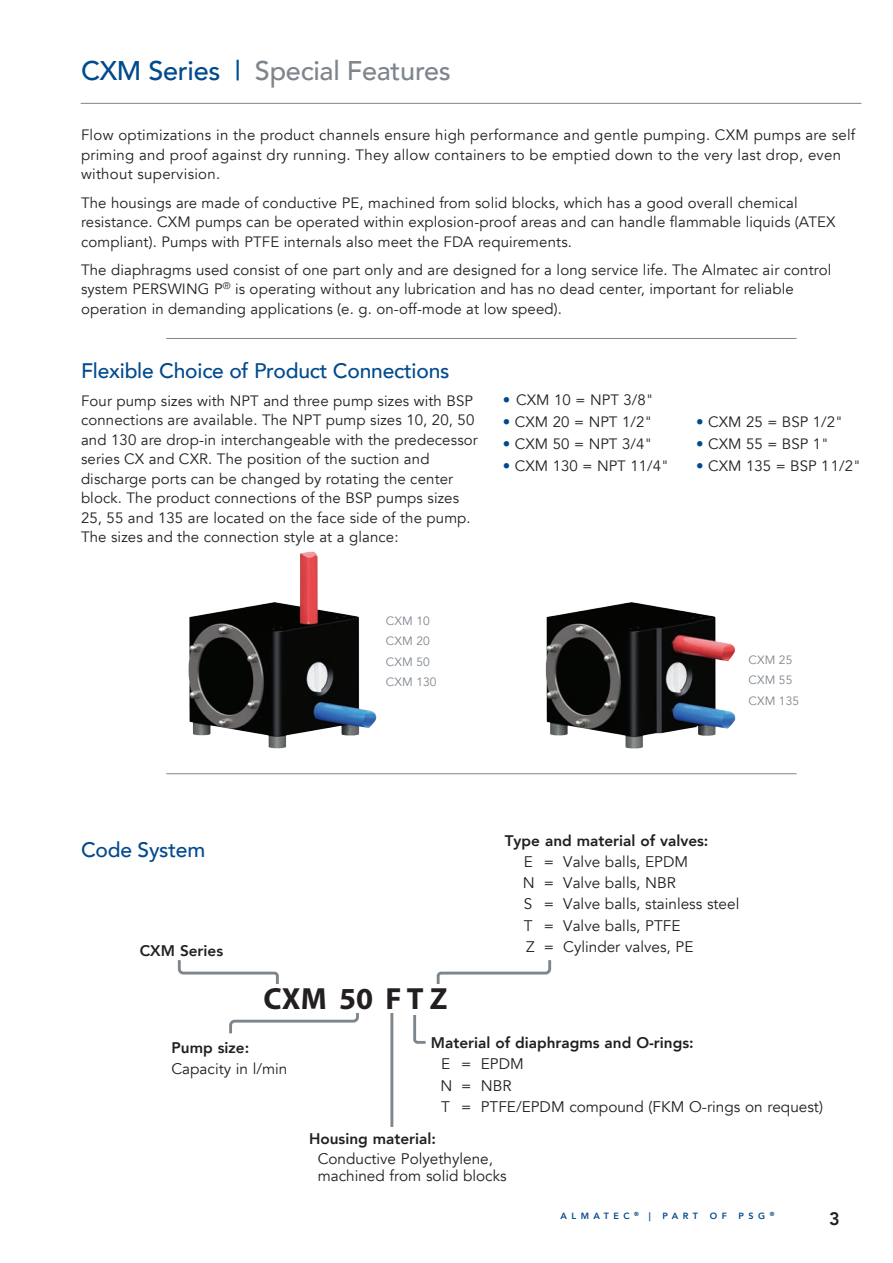
<style>
.page{position:relative;width:893px;height:1263px;background:#fff}
.page>*{position:absolute;margin:0;border:0;box-sizing:border-box;transform-origin:0 0}
.t1{font:700 30.75px "Myriad Pro";color:#231f20}
.t2{font:500 27px "Avenir";letter-spacing:-.01em;color:#7e868d}
.t3{font:500 21px "Avenir";letter-spacing:-.01em;color:#004a8d}
.t4{font:800 18px "Avenir";color:#231f20}
.t5{font:15.3px/21.5px "Avenir";color:#231f20}
.t6{font:800 15.3px "Avenir";color:#231f20}
.t7{font:15px/19.5px "Avenir";letter-spacing:.01em;color:#231f20}
.t8{font:12px/20.4px "Avenir";letter-spacing:.01em;color:#7e868d}
.t9{font:800 9px "Avenir";letter-spacing:.5em;color:#004a8d}
.s1{color:#004a8d}
</style>
<div class="page">
<hr style="left:81px;top:103px;width:780px;height:1px;background:#7e868d">
<hr style="left:166px;top:338px;width:631px;height:1px;background:#7e868d">
<hr style="left:166px;top:773px;width:631px;height:1px;background:#7e868d">
<svg style="left:177px;top:960px;width:102px;height:24px"></svg>
<svg style="left:436px;top:960px;width:116px;height:24px"></svg>
<svg style="left:229px;top:1013px;width:130px;height:21px"></svg>
<hr style="left:390px;top:1013px;width:3px;height:114px;background:#7e868d">
<svg style="left:413px;top:1015px;width:13px;height:29px"></svg>
<img style="left:516px;top:602px;width:234px;height:173px">
<img style="left:188px;top:551px;width:189px;height:198px">
<h2 class="t2" style="left:81px;top:48px;width:371px"><span class="s1">CXM Series |</span> Special Features</h2>
<p class="t7" style="left:81px;top:126px;width:776px">Flow optimizations in the product channels ensure high performance and gentle pumping. CXM pumps are self priming and proof against dry running. They allow containers to be emptied down to the very last drop, even without supervision.</p>
<p class="t7" style="left:81px;top:193px;width:756px">The housings are made of conductive PE, machined from solid blocks, which has a good overall chemical resistance. CXM pumps can be operated within explosion-proof areas and can handle flammable liquids (ATEX compliant). Pumps with PTFE internals also meet the FDA requirements.</p>
<p class="t7" style="left:81px;top:260px;width:752px">The diaphragms used consist of one part only and are designed for a long service life. The Almatec air control system PERSWING P<sup>®</sup> is operating without any lubrication and has no dead center, important for reliable operation in demanding applications (e. g. on-off-mode at low speed).</p>
<h3 class="t3" style="left:81px;top:352px;width:370px">Flexible Choice of Product Connections</h3>
<p class="t7" style="left:81px;top:391px;width:398px">Four pump sizes with NPT and three pump sizes with BSP connections are available. The NPT pump sizes 10, 20, 50 and 130 are drop-in interchangeable with the predecessor series CX and CXR. The position of the suction and discharge ports can be changed by rotating the center block. The product connections of the BSP pumps sizes 25, 55 and 135 are located on the face side of the pump.<br>The sizes and the connection style at a glance:</p>
<p class="t7" style="left:503px;top:391px;width:152px"><span class="s1">•</span> CXM 10 = NPT 3/8"</p>
<p class="t7" style="left:503px;top:413px;width:151px"><span class="s1">•</span> CXM 20 = NPT 1/2"</p>
<p class="t7" style="left:503px;top:434px;width:151px"><span class="s1">•</span> CXM 50 = NPT 3/4"</p>
<p class="t7" style="left:503px;top:456px;width:168px"><span class="s1">•</span> CXM 130 = NPT 11/4"</p>
<p class="t8" style="left:386px;top:611px;width:52px">CXM 10<br>CXM 20<br>CXM 50<br>CXM 130</p>
<p class="t7" style="left:696px;top:413px;width:148px"><span class="s1">•</span> CXM 25 = BSP 1/2"</p>
<p class="t7" style="left:696px;top:434px;width:135px"><span class="s1">•</span> CXM 55 = BSP 1"</p>
<p class="t7" style="left:696px;top:456px;width:166px"><span class="s1">•</span> CXM 135 = BSP 11/2"</p>
<p class="t8" style="left:748px;top:650px;width:52px">CXM 25<br>CXM 55<br>CXM 135</p>
<h3 class="t3" style="left:81px;top:832px;width:126px">Code System</h3>
<p class="t6" style="left:140px;top:939px;width:85px">CXM Series</p>
<h1 class="t1" style="left:264px;top:981px;width:185px">CXM 50 F T Z</h1>
<p class="t6" style="left:505px;top:829px;width:205px">Type and material of valves:</p>
<p class="t5" style="left:523px;top:851px;width:218px">E = Valve balls, EPDM<br>N = Valve balls, NBR<br>S = Valve balls, stainless steel<br>T = Valve balls, PTFE<br>Z = Cylinder valves, PE</p>
<p class="t6" style="left:171px;top:1036px;width:79px">Pump size:</p>
<p class="t5" style="left:171px;top:1058px;width:117px">Capacity in l/min</p>
<p class="t6" style="left:431px;top:1031px;width:264px">Material of diaphragms and O-rings:</p>
<p class="t5" style="left:440px;top:1053px;width:384px">E = EPDM<br>N = NBR<br>T = PTFE/EPDM compound (FKM O-rings on request)</p>
<p class="t6" style="left:309px;top:1126px;width:128px">Housing material:</p>
<p class="t5" style="left:318px;top:1150px;width:190px;line-height:17.2px">Conductive Polyethylene, machined from solid blocks</p>
<p class="t9" style="left:561px;top:1209px;width:92px">ALMATEC <sup>®</sup> |</p>
<p class="t9" style="left:663px;top:1209px;width:37px">PART</p>
<p class="t9" style="left:710px;top:1209px;width:19px">O F</p>
<p class="t9" style="left:739px;top:1209px;width:37px">PSG <sup>®</sup></p>
<p class="t4" style="left:829px;top:1204px;width:12px">3</p>
</div>
